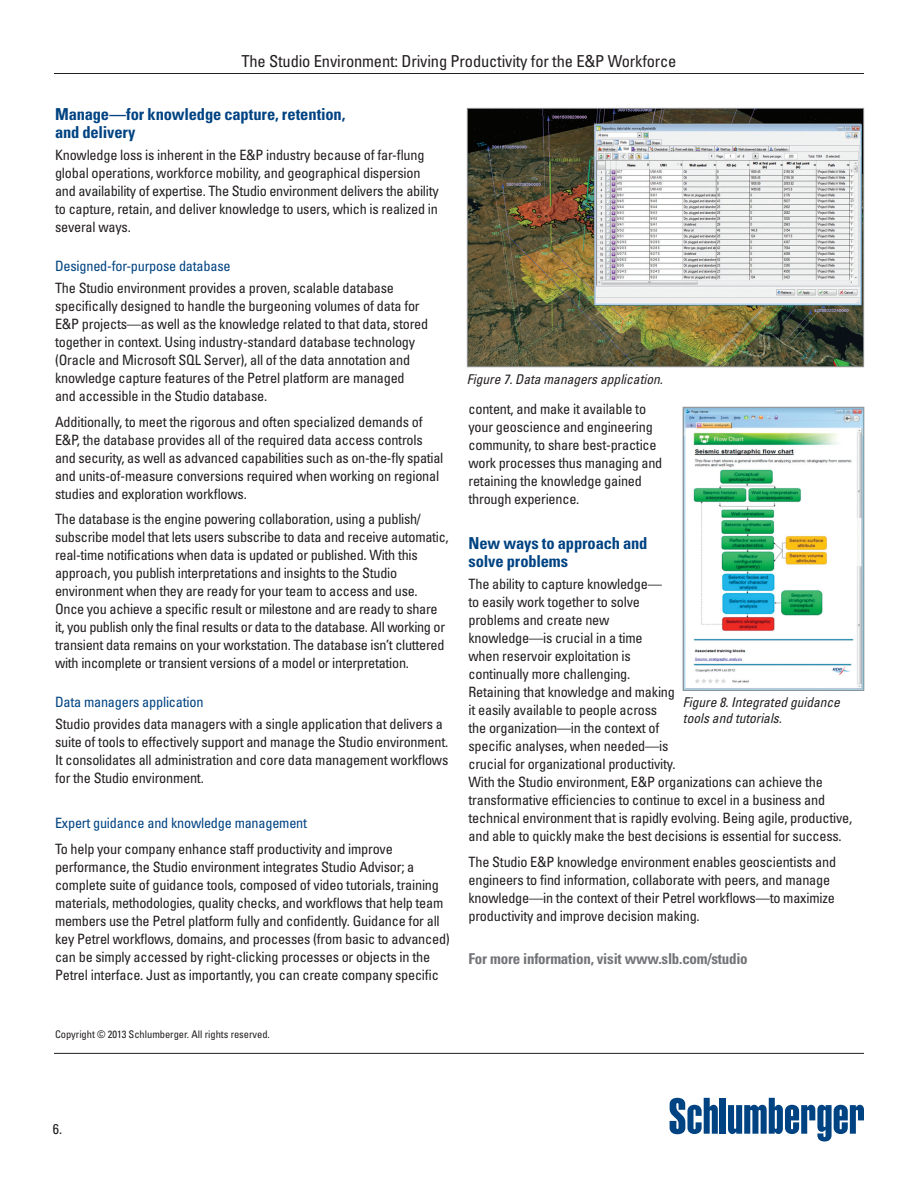
<style>
.page{position:relative;width:918px;height:1188px;background:#fff}
.page>*{position:absolute;margin:0;border:0;box-sizing:border-box;transform-origin:0 0}
.t1{font:700 condensed 16.5px/18px "Univers LT Std";letter-spacing:-.01em;color:#004382}
.t2{font:condensed 16.5px "Univers LT Std";letter-spacing:-.01em;color:#231f20}
.t3{font:700 condensed 15px "Univers LT Std";letter-spacing:-.015em;color:#727477}
.t4{font:condensed 14.25px/18px "Univers LT Std";letter-spacing:-.015em;color:#231f20}
.t5{font:condensed 14.25px "Univers LT Std";letter-spacing:-.015em;color:#004382}
.t6{font:italic condensed 13.5px/16.5px "Univers LT Std";letter-spacing:-.005em;color:#231f20}
.t7{font:condensed 10.5px "Univers LT Std";letter-spacing:-.005em;color:#231f20}
</style>
<div class="page">
<div style="left:720px;top:1098px;width:6px;height:36px;background:#004382"></div>
<svg style="left:728px;top:1098px;width:136px;height:44px"></svg>
<svg style="left:670px;top:1098px;width:48px;height:36px"></svg>
<hr style="left:54px;top:73px;width:810px;height:1px;background:#231f20">
<hr style="left:54px;top:1053px;width:810px;height:1px;background:#231f20">
<img style="left:469px;top:110px;width:393px;height:255px">
<div style="left:467px;top:108px;width:397px;height:259px;border:1px solid #939598"></div>
<img style="left:685px;top:409px;width:177px;height:280px">
<div style="left:683px;top:407px;width:181px;height:284px;border:1px solid #939598"></div>
<p class="t2" style="left:241px;top:51px;width:437px">The Studio Environment: Driving Productivity for the E&amp;P Workforce</p>
<p class="t1" style="left:55px;top:105px;width:292px">Manage—for knowledge capture, retention, and delivery</p>
<p class="t4" style="left:55px;top:146px;width:385px">Knowledge loss is inherent in the E&amp;P industry because of far-flung global operations, workforce mobility, and geographical dispersion and availability of expertise. The Studio environment delivers the ability to capture, retain, and deliver knowledge to users, which is realized in several ways.</p>
<p class="t5" style="left:55px;top:257px;width:177px">Designed-for-purpose database</p>
<p class="t4" style="left:55px;top:279px;width:375px">The Studio environment provides a proven, scalable database specifically designed to handle the burgeoning volumes of data for E&amp;P projects—as well as the knowledge related to that data, stored together in context. Using industry-standard database technology (Oracle and Microsoft SQL Server), all of the data annotation and knowledge capture features of the Petrel platform are managed and accessible in the Studio database.</p>
<p class="t4" style="left:55px;top:413px;width:390px">Additionally, to meet the rigorous and often specialized demands of E&amp;P, the database provides all of the required data access controls and security, as well as advanced capabilities such as on-the-fly spatial and units-of-measure conversions required when working on regional studies and exploration workflows.</p>
<p class="t4" style="left:55px;top:510px;width:395px">The database is the engine powering collaboration, using a publish/ subscribe model that lets users subscribe to data and receive automatic, real-time notifications when data is updated or published. With this approach, you publish interpretations and insights to the Studio environment when they are ready for your team to access and use.<br>Once you achieve a specific result or milestone and are ready to share it, you publish only the final results or data to the database. All working or transient data remains on your workstation. The database isn’t cluttered with incomplete or transient versions of a model or interpretation.</p>
<p class="t5" style="left:55px;top:693px;width:150px">Data managers application</p>
<p class="t4" style="left:55px;top:715px;width:395px">Studio provides data managers with a single application that delivers a suite of tools to effectively support and manage the Studio environment.<br>It consolidates all administration and core data management workflows for the Studio environment.</p>
<p class="t5" style="left:55px;top:814px;width:254px">Expert guidance and knowledge management</p>
<p class="t4" style="left:55px;top:840px;width:396px">To help your company enhance staff productivity and improve performance, the Studio environment integrates Studio Advisor; a complete suite of guidance tools, composed of video tutorials, training materials, methodologies, quality checks, and workflows that help team members use the Petrel platform fully and confidently. Guidance for all key Petrel workflows, domains, and processes (from basic to advanced) can be simply accessed by right-clicking processes or objects in the Petrel interface. Just as importantly, you can create company specific</p>
<p class="t6" style="left:467px;top:370px;width:197px">Figure 7. Data managers application.</p>
<p class="t4" style="left:469px;top:400px;width:195px">content, and make it available to your geoscience and engineering community, to share best-practice work processes thus managing and retaining the knowledge gained through experience.</p>
<p class="t1" style="left:469px;top:534px;width:180px">New ways to approach and solve problems</p>
<p class="t4" style="left:469px;top:575px;width:385px">The ability to capture knowledge—<br>to easily work together to solve<br>problems and create new<br>knowledge—is crucial in a time<br>when reservoir exploitation is<br>continually more challenging.<br>Retaining that knowledge and making<br>it easily available to people across<br>the organization—in the context of<br>specific analyses, when needed—is<br>crucial for organizational productivity.<br>With the Studio environment, E&amp;P organizations can achieve the transformative efficiencies to continue to excel in a business and technical environment that is rapidly evolving. Being agile, productive, and able to quickly make the best decisions is essential for success.</p>
<p class="t4" style="left:469px;top:853px;width:369px">The Studio E&amp;P knowledge environment enables geoscientists and engineers to find information, collaborate with peers, and manage knowledge—in the context of their Petrel workflows—to maximize productivity and improve decision making.</p>
<p class="t3" style="left:469px;top:950px;width:281px">For more information, visit www.slb.com/studio</p>
<p class="t6" style="left:683px;top:693px;width:159px">Figure 8. Integrated guidance tools and tutorials.</p>
<p class="t7" style="left:55px;top:1028px;width:216px">Copyright © 2013 Schlumberger. All rights reserved.</p>
<p class="t4" style="left:53px;top:1120px;width:11px">6.</p>
</div>
